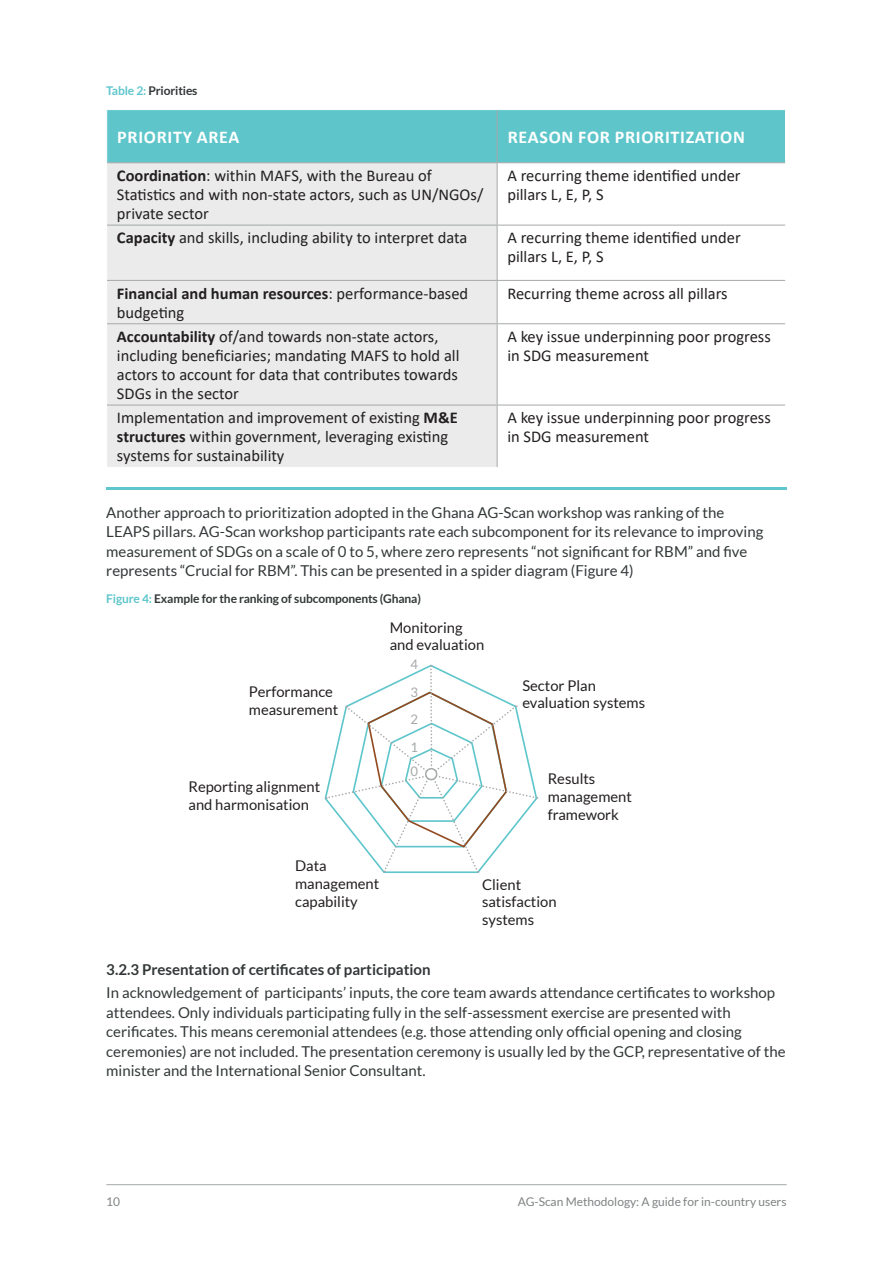
<style>
.page{position:relative;width:893px;height:1263px;background:#fff}
.page>*{position:absolute;margin:0;border:0;box-sizing:border-box;transform-origin:0 0}
.t1{font:700 18px "Calibri";letter-spacing:.04em;color:#fff}
.t2{font:16.5px/19px "Calibri";color:#231f20}
.t3{font:15px/19.5px "Lato";color:#323738}
.t4{font:700 15px "Lato";color:#323738}
.t5{font:14.7px/17.7px "Lato";color:#231f20}
.t6{font:13.05px/27.5px "Lato";color:#a6a9aa;text-align:justify}
.t7{font:700 12px "Lato";letter-spacing:-.01em;color:#323738}
.t8{font:12px "Lato";color:#7f8283}
.s1{color:#5ec6cc}
.s2{font-weight:700}
</style>
<div class="page">
<hr style="left:106px;top:1184px;width:681px;height:1px;background:#a6a9aa">
<div style="left:107px;top:110px;width:678px;height:52px;background:#5ec6cb"></div>
<div style="left:107px;top:163px;width:390px;height:304px;background:#eaebea"></div>
<svg style="left:498px;top:163px;width:287px;height:242px"></svg>
<hr style="left:497px;top:110px;width:1px;height:52px;background:#a6a9aa">
<hr style="left:107px;top:162px;width:390px;height:1px;background:#a6a9aa">
<hr style="left:497px;top:162px;width:288px;height:1px;background:#a6a9aa">
<hr style="left:497px;top:163px;width:1px;height:62px;background:#a6a9aa">
<hr style="left:107px;top:225px;width:390px;height:1px;background:#a6a9aa">
<hr style="left:497px;top:225px;width:288px;height:1px;background:#a6a9aa">
<hr style="left:497px;top:225px;width:1px;height:55px;background:#a6a9aa">
<hr style="left:107px;top:280px;width:390px;height:1px;background:#a6a9aa">
<hr style="left:497px;top:280px;width:288px;height:1px;background:#a6a9aa">
<hr style="left:497px;top:281px;width:1px;height:42px;background:#a6a9aa">
<hr style="left:107px;top:323px;width:390px;height:1px;background:#a6a9aa">
<hr style="left:497px;top:323px;width:288px;height:1px;background:#a6a9aa">
<hr style="left:497px;top:324px;width:1px;height:81px;background:#a6a9aa">
<hr style="left:107px;top:405px;width:390px;height:1px;background:#a6a9aa">
<hr style="left:497px;top:405px;width:288px;height:1px;background:#a6a9aa">
<hr style="left:497px;top:405px;width:1px;height:62px;background:#a6a9aa">
<hr style="left:106px;top:488px;width:681px;height:2px;background:#5ec6cc">
<svg style="left:326px;top:665px;width:212px;height:208px"></svg>
<div style="left:426px;top:769px;width:11px;height:10px;background:#fff;border-radius:50%"></div>
<div style="left:425px;top:768px;width:12px;height:12px;border:2px solid #a6a9aa;border-radius:50%"></div>
<p class="t7" style="left:106px;top:83px;width:93px"><span class="s1">Table 2:</span> Priorities</p>
<p class="t1" style="left:117px;top:124px;width:124px">PRIORITY AREA</p>
<p class="t1" style="left:508px;top:124px;width:239px">REASON FOR PRIORITIZATION</p>
<p class="t2" style="left:117px;top:166px;width:368px"><span class="s2">Coordination</span>: within MAFS, with the Bureau of<br>Statistics and with non-state actors, such as UN/NGOs/ private sector</p>
<p class="t2" style="left:507px;top:166px;width:235px">A recurring theme identified under pillars L, E, P, S</p>
<p class="t2" style="left:117px;top:228px;width:352px"><span class="s2">Capacity</span> and skills, including ability to interpret data</p>
<p class="t2" style="left:507px;top:228px;width:235px">A recurring theme identified under pillars L, E, P, S</p>
<p class="t2" style="left:117px;top:283px;width:353px"><span class="s2">Financial and human resources</span>: performance-based budgeting</p>
<p class="t2" style="left:507px;top:283px;width:222px">Recurring theme across all pillars</p>
<p class="t2" style="left:117px;top:327px;width:344px"><span class="s2">Accountability</span> of/and towards non-state actors, including beneficiaries; mandating MAFS to hold all actors to account for data that contributes towards SDGs in the sector</p>
<p class="t2" style="left:507px;top:327px;width:265px">A key issue underpinning poor progress in SDG measurement</p>
<p class="t2" style="left:117px;top:408px;width:342px">Implementation and improvement of existing <span class="s2">M&amp;E structures</span> within government, leveraging existing systems for sustainability</p>
<p class="t2" style="left:507px;top:408px;width:265px">A key issue underpinning poor progress in SDG measurement</p>
<p class="t3" style="left:106px;top:502px;width:659px">Another approach to prioritization adopted in the Ghana AG-Scan workshop was ranking of the LEAPS pillars. AG-Scan workshop participants rate each subcomponent for its relevance to improving measurement of SDGs on a scale of 0 to 5, where zero represents “not significant for RBM” and five represents “Crucial for RBM”. This can be presented in a spider diagram (Figure 4)</p>
<p class="t7" style="left:106px;top:592px;width:316px"><span class="s1">Figure 4:</span> Example for the ranking of subcomponents (Ghana)</p>
<p class="t5" style="left:249px;top:683px;width:91px">Performance measurement</p>
<p class="t5" style="left:189px;top:778px;width:133px">Reporting alignment and harmonisation</p>
<p class="t5" style="left:390px;top:618px;width:96px">Monitoring and evaluation</p>
<p class="t6" style="left:411px;top:651px;width:9px">4<br>3<br>2<br>1</p>
<p class="t6" style="left:411px;top:758px;width:9px">0</p>
<p class="t5" style="left:522px;top:676px;width:124px">Sector Plan evaluation systems</p>
<p class="t5" style="left:548px;top:770px;width:86px">Results management framework</p>
<p class="t5" style="left:295px;top:857px;width:86px">Data management capability</p>
<p class="t5" style="left:482px;top:875px;width:76px">Client satisfaction systems</p>
<p class="t4" style="left:106px;top:960px;width:326px">3.2.3 Presentation of certificates of participation</p>
<p class="t3" style="left:106px;top:983px;width:681px">In acknowledgement of participants’ inputs, the core team awards attendance certificates to workshop attendees. Only individuals participating fully in the self-assessment exercise are presented with cerificates. This means ceremonial attendees (e.g. those attending only official opening and closing ceremonies) are not included. The presentation ceremony is usually led by the GCP, representative of the minister and the International Senior Consultant.</p>
<p class="t8" style="left:106px;top:1195px;width:15px">10</p>
<p class="t8" style="left:518px;top:1195px;width:270px">AG-Scan Methodology: A guide for in-country users</p>
</div>
